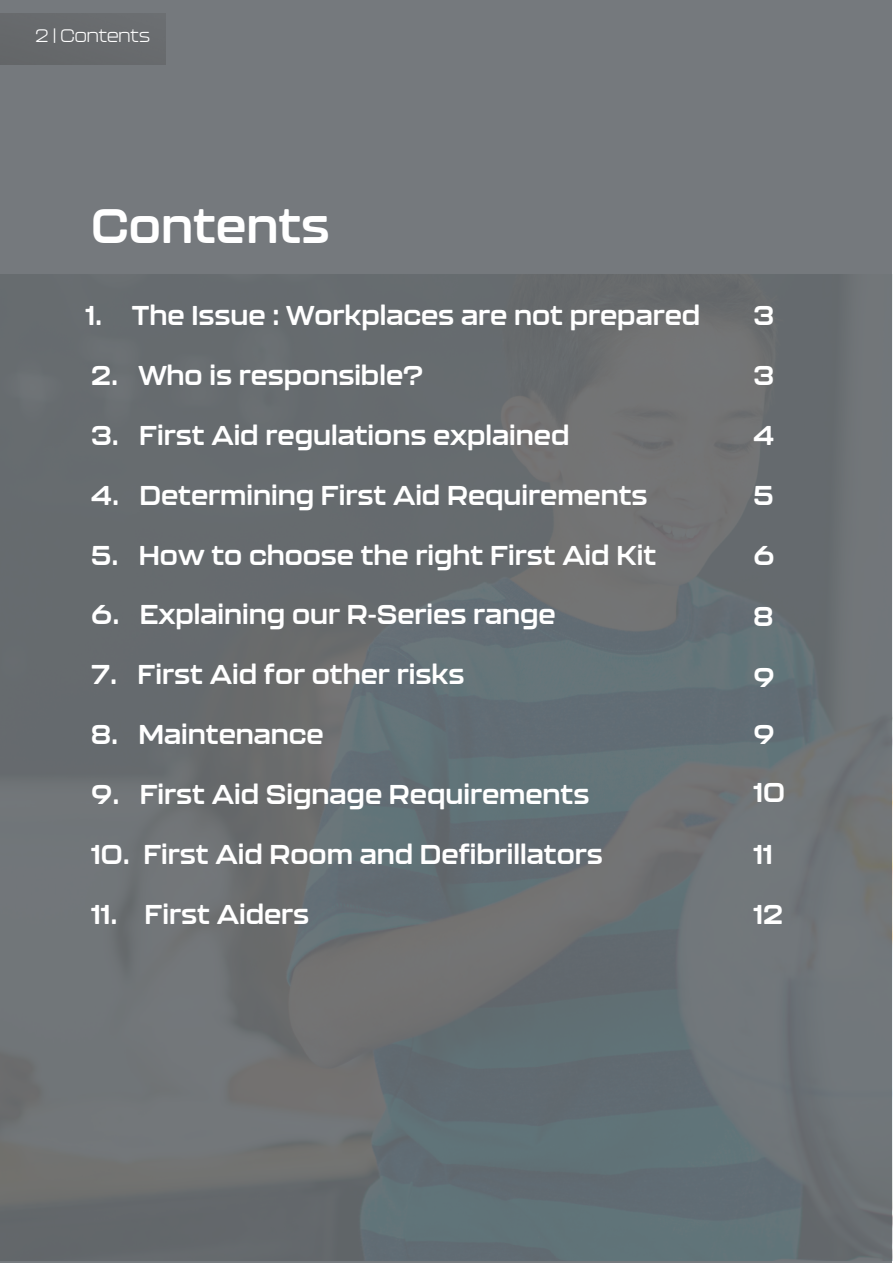
<style>
.page{position:relative;width:893px;height:1264px;background:#fff}
.page>*{position:absolute;margin:0;border:0;box-sizing:border-box;transform-origin:0 0}
.t1{font:700 48px "Kallisto";color:#fff}
.t2{font:700 27px/57.3px "Kallisto";color:#fff}
.t3{font:300 18px "Kallisto";color:#fff}
</style>
<div class="page">
<div style="left:0;top:0;width:891px;height:1262px;background:#6a7275"></div>
<p class="t3" style="left:36px;top:24px;width:116px">2 | Contents</p>
<h1 class="t1" style="left:91px;top:194px;width:240px">Contents</h1>
<p class="t2" style="left:85px;top:285px;width:616px">1. The Issue : Workplaces are not prepared</p>
<p class="t2" style="left:91px;top:345px;width:333px">2. Who is responsible?</p>
<p class="t2" style="left:91px;top:405px;width:479px">3. First Aid regulations explained</p>
<p class="t2" style="left:91px;top:465px;width:558px">4. Determining First Aid Requirements</p>
<p class="t2" style="left:91px;top:525px;width:566px">5. How to choose the right First Aid Kit</p>
<p class="t2" style="left:91px;top:585px;width:466px">6. Explaining our R-Series range</p>
<p class="t2" style="left:91px;top:644px;width:374px">7. First Aid for other risks</p>
<p class="t2" style="left:91px;top:704px;width:234px">8. Maintenance</p>
<p class="t2" style="left:91px;top:764px;width:499px">9. First Aid Signage Requirements</p>
<p class="t2" style="left:91px;top:824px;width:513px">10. First Aid Room and Defibrillators</p>
<p class="t2" style="left:91px;top:884px;width:219px">11. First Aiders</p>
<p class="t2" style="left:753px;top:285px;width:22px">3</p>
<p class="t2" style="left:753px;top:345px;width:22px">3</p>
<p class="t2" style="left:753px;top:405px;width:22px">4</p>
<p class="t2" style="left:753px;top:465px;width:22px">5</p>
<p class="t2" style="left:753px;top:525px;width:23px">6</p>
<p class="t2" style="left:753px;top:586px;width:21px">8</p>
<p class="t2" style="left:753px;top:647px;width:33px">9<br>9<br>10</p>
<p class="t2" style="left:753px;top:824px;width:21px">11</p>
<p class="t2" style="left:753px;top:884px;width:31px">12</p>
</div>
